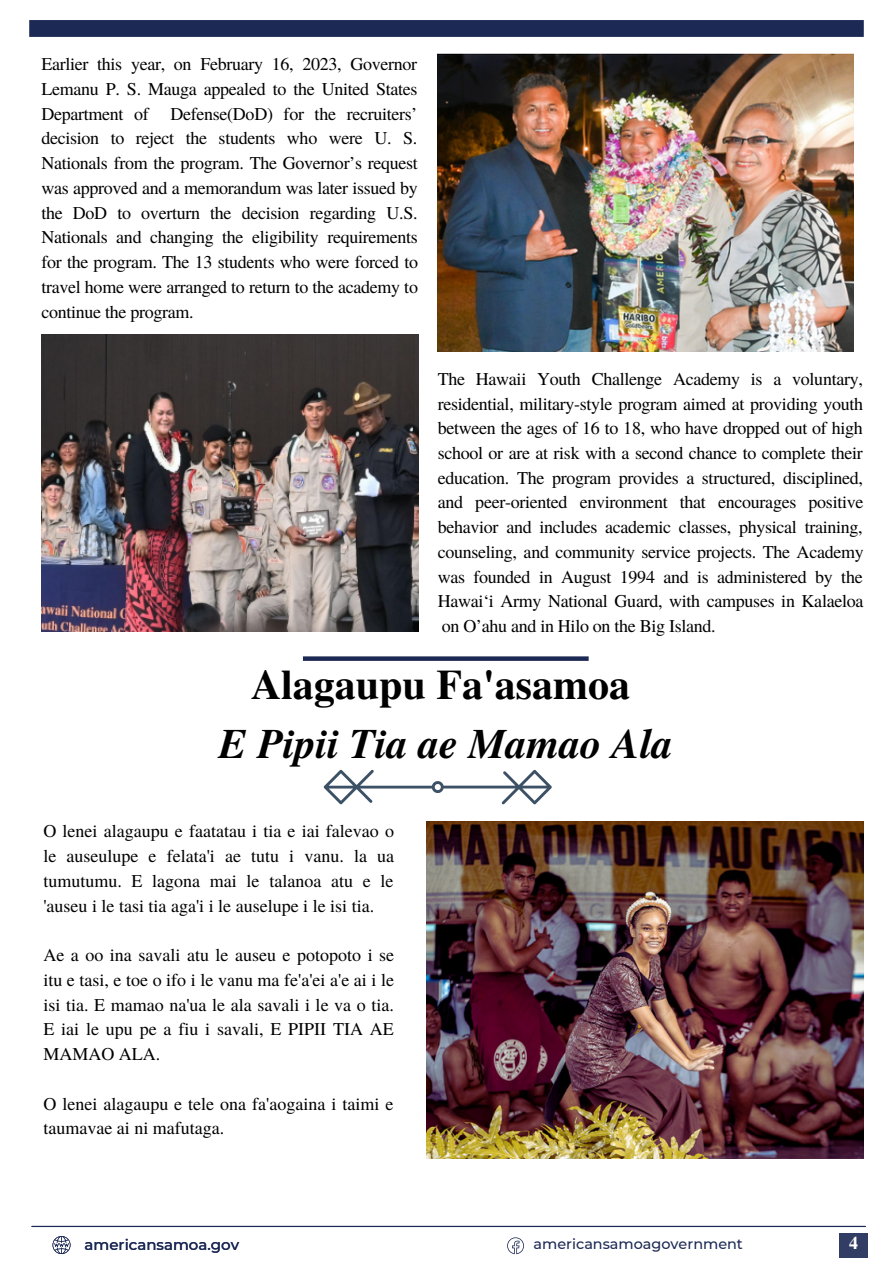
<style>
.page{position:relative;width:893px;height:1264px;background:#fff}
.page>*{position:absolute;margin:0;border:0;box-sizing:border-box;transform-origin:0 0}
.t1{font:italic 700 42px "Te X Gyre Termes";color:#000}
.t2{font:700 42px "Te X Gyre Termes";color:#000}
.t3{font:18px/24.8px "Te X Gyre Termes";color:#000;text-align:justify}
.t4{font:700 17.85px "Te X Gyre Termes";color:#fff}
.t5{font:500 15px "Montserrat";color:#1c2954}
.t6{font:500 14.4px "Montserrat";color:#1c2954}
</style>
<div class="page">
<div style="left:29px;top:20px;width:834px;height:17px;background:#1c2954"></div>
<svg style="left:507px;top:1237px;width:17px;height:17px"></svg>
<hr style="left:32px;top:1225px;width:833px;height:1px;background:#1c2954">
<svg style="left:52px;top:1236px;width:18px;height:17px"></svg>
<div style="left:839px;top:1233px;width:28px;height:24px;background:#313d64"></div>
<img style="left:437px;top:54px;width:416px;height:298px">
<img style="left:41px;top:335px;width:377px;height:296px">
<div style="left:303px;top:656px;width:285px;height:5px;background:#1c2954"></div>
<svg style="left:323px;top:769px;width:229px;height:35px"></svg>
<img style="left:426px;top:821px;width:437px;height:337px">
<p class="t3" style="left:41px;top:51px;width:378px">Earlier this year, on February 16, 2023, Governor Lemanu P. S. Mauga appealed to the United States Department of Defense(DoD) for the recruiters’ decision to reject the students who were U. S.<br>Nationals from the program. The Governor’s request was approved and a memorandum was later issued by the DoD to overturn the decision regarding U.S.<br>Nationals and changing the eligibility requirements for the program. The 13 students who were forced to travel home were arranged to return to the academy to continue the program.</p>
<p class="t3" style="left:437px;top:365px;width:427px">The Hawaii Youth Challenge Academy is a voluntary, residential, military-style program aimed at providing youth between the ages of 16 to 18, who have dropped out of high school or are at risk with a second chance to complete their education. The program provides a structured, disciplined, and peer-oriented environment that encourages positive behavior and includes academic classes, physical training, counseling, and community service projects. The Academy was founded in August 1994 and is administered by the Hawai‘i Army National Guard, with campuses in Kalaeloa on O’ahu and in Hilo on the Big Island.</p>
<p class="t2" style="left:251px;top:652px;width:380px">Alagaupu Fa'asamoa</p>
<p class="t1" style="left:219px;top:712px;width:455px">E Pipii Tia ae Mamao Ala</p>
<p class="t3" style="left:43px;top:818px;width:352px">O lenei alagaupu e faatatau i tia e iai falevao o le auseulupe e felata'i ae tutu i vanu. la ua tumutumu. E lagona mai le talanoa atu e le 'auseu i le tasi tia aga'i i le auselupe i le isi tia.</p>
<p class="t3" style="left:43px;top:941px;width:352px">Ae a oo ina savali atu le auseu e potopoto i se itu e tasi, e toe o ifo i le vanu ma fe'a'ei a'e ai i le isi tia. E mamao na'ua le ala savali i le va o tia.<br>E iai le upu pe a fiu i savali, E PIPII TIA AE MAMAO ALA.</p>
<p class="t3" style="left:43px;top:1090px;width:351px">O lenei alagaupu e tele ona fa'aogaina i taimi e taumavae ai ni mafutaga.</p>
<p class="t5" style="left:85px;top:1235px;width:156px">americansamoa.gov</p>
<p class="t6" style="left:533px;top:1235px;width:211px">americansamoagovernment</p>
<p class="t4" style="left:849px;top:1229px;width:10px">4</p>
</div>
